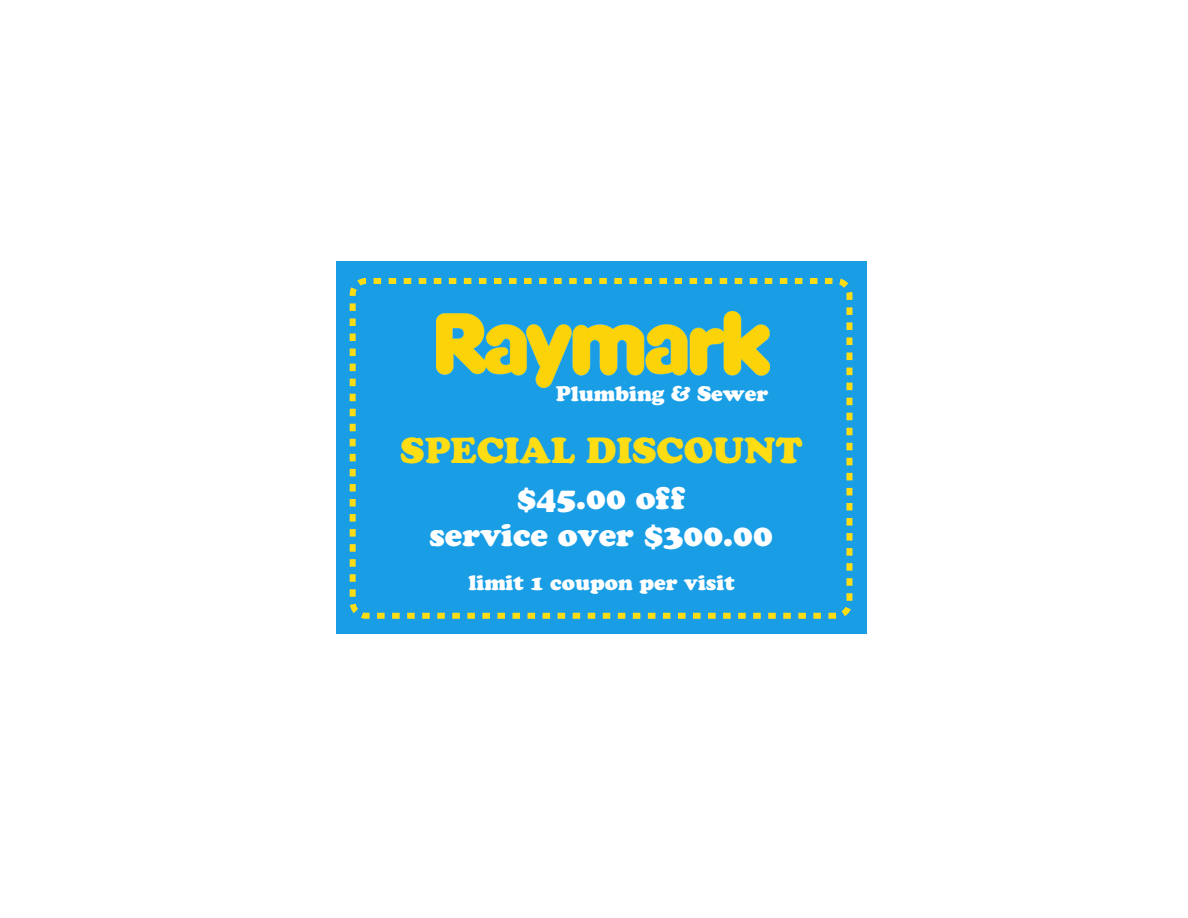
<style>
.page{position:relative;width:1188px;height:918px;background:#fff}
.page>*{position:absolute;margin:0;border:0;box-sizing:border-box;transform-origin:0 0}
.t1{font:36px "Cooper Black Std";color:#ffdd15}
.t2{font:31.5px/37.8px "Cooper Black Std";color:#fff;text-align:center}
.t3{font:21px "Cooper Black Std";color:#fff}
</style>
<div class="page">
<div style="left:336px;top:261px;width:531px;height:373px;background:#199ee6"></div>
<img style="left:437px;top:311px;width:332px;height:77px">
<div style="left:350px;top:278px;width:502px;height:341px;border:6px dashed #ffdd15;border-radius:14px"></div>
<svg style="left:553px;top:380px;width:24px;height:8px"></svg>
<svg style="left:671px;top:376px;width:47px;height:12px"></svg>
<svg style="left:733px;top:383px;width:35px;height:5px"></svg>
<p class="t3" style="left:556px;top:380px;width:214px">Plumbing &amp; Sewer</p>
<h1 class="t1" style="left:400px;top:429px;width:403px">SPECIAL DISCOUNT</h1>
<h2 class="t2" style="left:429px;top:479px;width:345px">$45.00 off<br>service over $300.00</h2>
<p class="t3" style="left:468px;top:569px;width:268px">limit 1 coupon per visit</p>
</div>
